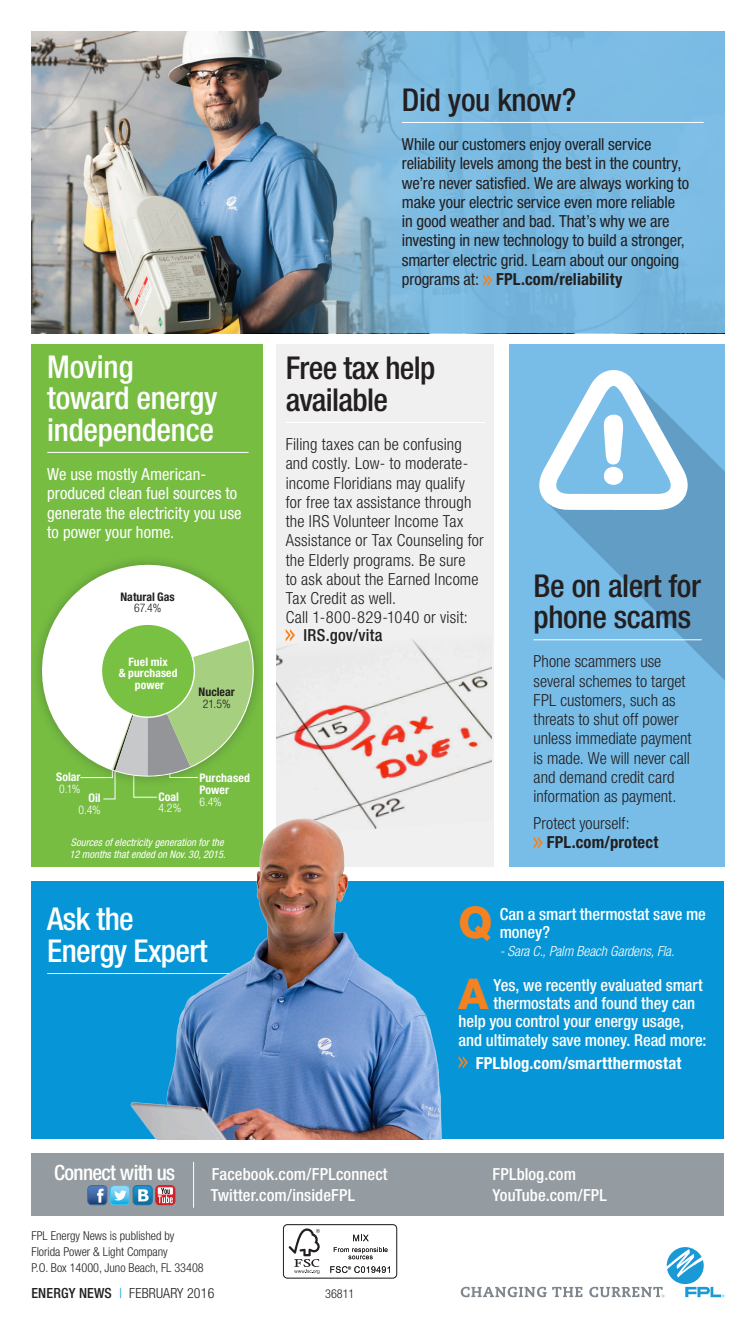
<style>
.page{position:relative;width:756px;height:1323px;background:#fff}
.page>*{position:absolute;margin:0;border:0;box-sizing:border-box;transform-origin:0 0}
.Energy_Expert_-_Ques{font:800 43.75px "Helvetica Neue LT Std";color:#f58220}
.Energy_Expert_-_Ques-2{font:800 42.35px "Helvetica Neue LT Std";color:#f58220}
.SmHeads_Rule_Below{font:500 condensed 31.5px/31.5px "Helvetica Neue LT Std";letter-spacing:-.01em;color:#231f20}
.SmHeads_Rule_Below-2{font:500 condensed 31.5px/31.5px "Helvetica Neue LT Std";letter-spacing:-.01em;color:#fff}
.SmHeads_Rule_Below-3{font:500 condensed 21px "Helvetica Neue LT Std";letter-spacing:-.03em;color:#fff}
.Bodycopy{font:300 condensed 16.62px/19.2px "Helvetica Neue LT Std";letter-spacing:.01em;color:#231f20}
.Bodycopy-2{font:condensed 16.62px/19.2px "Helvetica Neue LT Std";letter-spacing:-.01em;color:#231f20}
.Energy_Expert_-_Ques-3{font:500 condensed 16.62px/18.4px "Helvetica Neue LT Std";letter-spacing:-.005em;color:#fff}
.Bodycopy-3{font:condensed 16.62px/19.2px "Helvetica Neue LT Std";letter-spacing:.005em;color:#fff}
.Bodycopy-4{font:500 condensed 16.62px "Helvetica Neue LT Std";letter-spacing:.005em;color:#fff}
.Bodycopy-5{font:700 condensed 16.62px "Helvetica Neue LT Std";letter-spacing:.01em;color:#fff}
.Bodycopy-6{font:500 condensed 16.62px "Helvetica Neue LT Std";letter-spacing:.02em;color:#231f20}
.Energy_Expert_-_Ques-4{font:italic 300 condensed 14px "Helvetica Neue LT Std";letter-spacing:-.005em;color:#fff}
.t1{font:300 condensed 14px "Helvetica Neue LT Std";letter-spacing:.01em;color:#231f20}
.t2{font:300 condensed 12.25px/15.8px "Helvetica Neue LT Std";color:#231f20}
.second_indent-n-dash{font:700 condensed 11.9px/11.9px "Helvetica Neue LT Std";letter-spacing:.005em;color:#fff}
.second_indent-n-dash-2{font:700 condensed 11.9px "Helvetica Neue LT Std";color:#231f20}
.second_indent-n-dash-3{font:300 condensed 11.9px/11.9px "Helvetica Neue LT Std";color:#fff;text-align:right}
.second_indent-n-dash-4{font:300 condensed 11.9px "Helvetica Neue LT Std";color:#231f20}
.second_indent-n-dash-5{font:700 condensed 11.55px/11.5px "Helvetica Neue LT Std";letter-spacing:.01em;color:#fff;text-align:center}
.Caption_Disclaimer{font:italic condensed 10.5px/12.2px "Helvetica Neue LT Std";color:#fff}
.s1{font-weight:700}
.s2{font-weight:300}
.s3{font-weight:500}
.s4{color:#0696d7}
</style>
<div class="page">
<div style="left:31px;top:344px;width:231px;height:522px;background:#76bd42"></div>
<hr style="left:47px;top:452px;width:202px;height:1px;background:#fff">
<div style="left:32px;top:1154px;width:692px;height:62px;background:#959ca1"></div>
<div style="left:87px;top:1185px;width:20px;height:20px;border:1px solid #40659c;border-radius:4px"></div>
<div style="left:110px;top:1185px;width:20px;height:20px;border:1px solid #3ec5f1;border-radius:4px"></div>
<div style="left:133px;top:1185px;width:20px;height:20px;border:1px solid #0d77aa;border-radius:4px"></div>
<div style="left:156px;top:1185px;width:19px;height:20px;border:1px solid #cd2026;border-radius:4px"></div>
<svg style="left:88px;top:1186px;width:87px;height:19px;background:#7f97b4"></svg>
<hr style="left:193px;top:1162px;width:1px;height:46px;background:#fff">
<svg style="left:461px;top:1287px;width:122px;height:10px"></svg>
<svg style="left:589px;top:1247px;width:135px;height:50px"></svg>
<div style="left:283px;top:1224px;width:114px;height:55px;border:1px solid #231f20;border-radius:4px"></div>
<svg style="left:288px;top:1228px;width:32px;height:46px"></svg>
<svg style="left:353px;top:1235px;width:16px;height:6px"></svg>
<svg style="left:334px;top:1247px;width:54px;height:12px"></svg>
<svg style="left:330px;top:1266px;width:60px;height:7px"></svg>
<svg style="left:38px;top:561px;width:206px;height:196px;fill:#fff"></svg>
<svg style="left:80px;top:618px;width:183px;height:182px"></svg>
<img style="left:31px;top:32px;width:694px;height:301px">
<hr style="left:402px;top:122px;width:302px;height:1px;background:#fff">
<svg style="left:483px;top:274px;width:9px;height:13px"></svg>
<div style="left:276px;top:344px;width:217px;height:522px;background:#f0f0f0"></div>
<hr style="left:286px;top:422px;width:199px;height:1px;background:#fff">
<div style="left:509px;top:344px;width:216px;height:522px;background:#78bde8"></div>
<svg style="left:539px;top:370px;width:92px;height:131px"></svg>
<svg style="left:545px;top:378px;width:180px;height:302px"></svg>
<img style="left:276px;top:629px;width:215px;height:184px">
<hr style="left:534px;top:639px;width:168px;height:1px;background:#fff">
<svg style="left:534px;top:836px;width:9px;height:13px"></svg>
<div style="left:32px;top:881px;width:692px;height:258px;background:#0696d7"></div>
<svg style="left:460px;top:1056px;width:8px;height:13px"></svg>
<hr style="left:47px;top:973px;width:263px;height:1px;background:#fff">
<img style="left:110px;top:813px;width:350px;height:326px">
<p class="SmHeads_Rule_Below-2" style="left:47px;top:350px;width:172px">Moving toward energy independence</p>
<p class="Bodycopy-3" style="left:47px;top:464px;width:196px">We use mostly American&shy;produced clean fuel sources to generate the electricity you use to power your home.</p>
<p class="second_indent-n-dash-2" style="left:121px;top:589px;width:56px">Natural Gas</p>
<p class="second_indent-n-dash-4" style="left:134px;top:601px;width:29px">67.4%</p>
<p class="second_indent-n-dash-5" style="left:119px;top:656px;width:60px">Fuel mix<br>&amp; purchased power</p>
<p class="second_indent-n-dash-2" style="left:199px;top:685px;width:38px">Nuclear</p>
<p class="second_indent-n-dash-4" style="left:203px;top:697px;width:29px">21.5%</p>
<p class="second_indent-n-dash" style="left:56px;top:770px;width:26px">Solar</p>
<p class="second_indent-n-dash-3" style="left:59px;top:782px;width:23px">0.1%</p>
<p class="second_indent-n-dash-3" style="left:78px;top:792px;width:24px"><span class="s1">Oil<br></span>0.4%</p>
<p class="second_indent-n-dash" style="left:158px;top:790px;width:24px">Coal<br><span class="s2">4.2%</span></p>
<p class="second_indent-n-dash" style="left:199px;top:772px;width:52px">Purchased<br>Power<br><span class="s2">6.4%</span></p>
<p class="Caption_Disclaimer" style="left:69px;top:836px;width:158px">Sources of electricity generation for the<br>12 months that ended on Nov. 30, 2015.</p>
<p class="SmHeads_Rule_Below-2" style="left:47px;top:903px;width:162px">Ask the<br>Energy Expert</p>
<p class="SmHeads_Rule_Below" style="left:402px;top:83px;width:176px">Did you know?</p>
<p class="Bodycopy-2" style="left:402px;top:134px;width:289px">While our customers enjoy overall service reliability levels among the best in the country, we’re never satisfied. We are always working to make your electric service even more reliable in good weather and bad. That’s why we are investing in new technology to build a stronger, smarter electric grid. Learn about our ongoing programs at: <span class="s1">FPL.com/reliability</span></p>
<p class="SmHeads_Rule_Below" style="left:286px;top:352px;width:151px">Free tax help available</p>
<p class="Bodycopy" style="left:286px;top:435px;width:200px">Filing taxes can be confusing and costly. Low- to moderate&shy;income Floridians may qualify for free tax assistance through the IRS Volunteer Income Tax<br>Assistance or Tax Counseling for the Elderly programs. Be sure<br>to ask about the Earned Income<br>Tax Credit as well.<br>Call 1-800-829-1040 or visit:</p>
<p class="Bodycopy-6" style="left:303px;top:626px;width:81px">IRS.gov/vita</p>
<p class="SmHeads_Rule_Below" style="left:534px;top:569px;width:169px">Be on alert for phone scams</p>
<p class="Bodycopy" style="left:534px;top:652px;width:159px">Phone scammers use several schemes to target<br>FPL customers, such as threats to shut off power unless immediate payment is made. We will never call and demand credit card information as payment.</p>
<p class="Bodycopy" style="left:547px;top:813px;width:113px;text-indent:-13px">Protect yourself:<br><span class="s1">FPL.com/protect</span></p>
<p class="Energy_Expert_-_Ques" style="left:459px;top:896px;width:36px">Q</p>
<p class="Energy_Expert_-_Ques-3" style="left:500px;top:904px;width:208px">Can a smart thermostat save me money?</p>
<p class="Energy_Expert_-_Ques-4" style="left:500px;top:943px;width:176px">- Sara C., Palm Beach Gardens, Fla.</p>
<p class="Energy_Expert_-_Ques-2" style="left:459px;top:969px;width:31px">A</p>
<p class="Energy_Expert_-_Ques-3" style="left:494px;top:975px;width:211px">Yes, we recently evaluated smart</p>
<p class="Energy_Expert_-_Ques-3" style="left:494px;top:994px;width:203px">thermostats and found they can</p>
<p class="Energy_Expert_-_Ques-3" style="left:459px;top:1012px;width:227px">help you control your energy usage,</p>
<p class="Energy_Expert_-_Ques-3" style="left:459px;top:1030px;width:249px">and ultimately save money. Read more:</p>
<p class="Bodycopy-5" style="left:476px;top:1053px;width:207px">FPLblog.com/smartthermostat</p>
<p class="SmHeads_Rule_Below-3" style="left:54px;top:1160px;width:123px">Connect with us</p>
<p class="Bodycopy-4" style="left:212px;top:1164px;width:177px">Facebook.com/FPLconnect</p>
<p class="Bodycopy-4" style="left:492px;top:1164px;width:85px">FPLblog.com</p>
<p class="Bodycopy-4" style="left:211px;top:1185px;width:146px">Twitter.com/insideFPL</p>
<p class="Bodycopy-4" style="left:492px;top:1185px;width:116px">YouTube.com/FPL</p>
<p class="t2" style="left:31px;top:1228px;width:174px">FPL Energy News is published by<br>Florida Power &amp; Light Company<br>P.O. Box 14000, Juno Beach, FL 33408</p>
<p class="t1" style="left:31px;top:1285px;width:184px"><span class="s3">ENERGY NEWS</span> <span class="s4">|</span> FEBRUARY 2016</p>
<p class="t2" style="left:325px;top:1286px;width:31px">36811</p>
</div>
